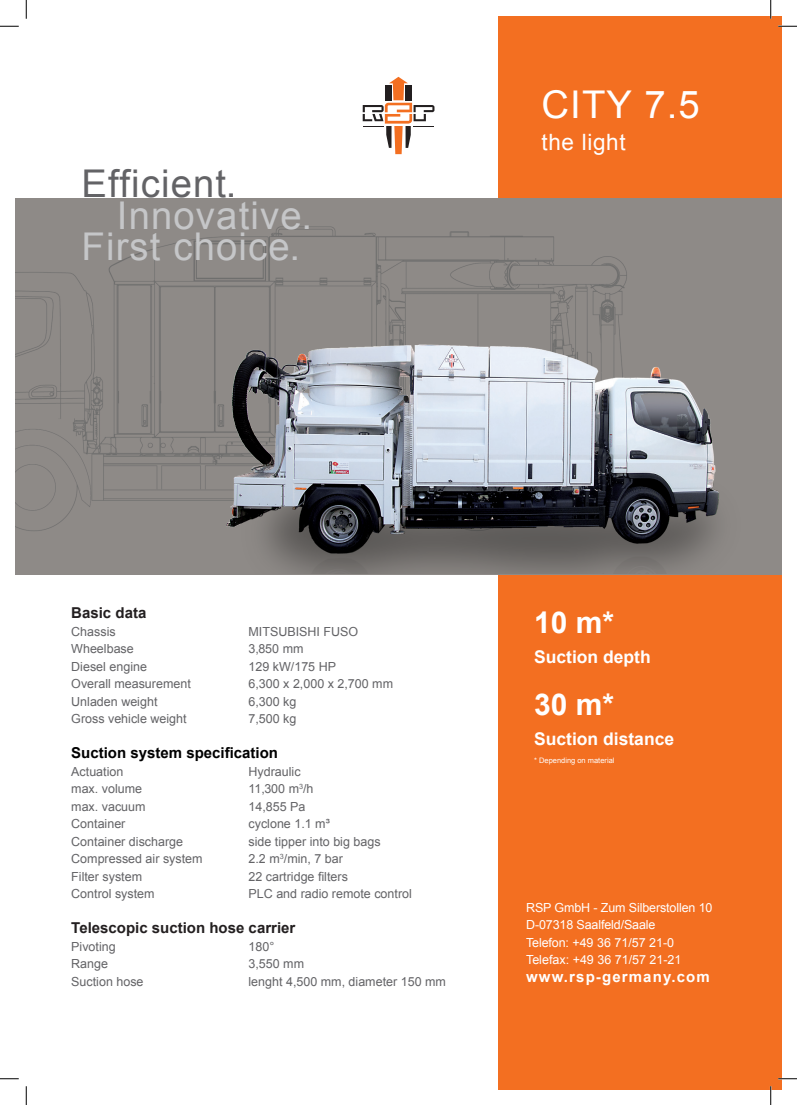
<style>
.page{position:relative;width:797px;height:1105px;background:#fff}
.page>*{position:absolute;margin:0;border:0;box-sizing:border-box;transform-origin:0 0}
.t1{font:38.25px/31.9px "Arial";letter-spacing:.03em;color:#c5c6c8}
.t2{font:38.25px "Arial";letter-spacing:.03em;color:#636366}
.t3{font:38.25px "Arial";color:#fff}
.t4{font:700 30px "Arial";color:#fff}
.t5{font:22.5px "Arial";letter-spacing:.03em;color:#fff}
.t6{font:700 17.5px "Arial";color:#fff}
.t7{font:700 15px "Arial";color:#231f20}
.t8{font:700 15px "Arial";color:#000}
.t9{font:700 15px "Arial";letter-spacing:.075em;color:#fff}
.t10{font:12.5px "Arial";color:#636366}
.t11{font:12.5px/17.5px "Arial";letter-spacing:-.01em;color:#fff}
.t12{font:7.5px "Arial";color:#fff}
</style>
<div class="page">
<div style="left:498px;top:16px;width:283px;height:183px;background:#f36f21"></div>
<div style="left:16px;top:199px;width:765px;height:376px;background:#8e8a87"></div>
<svg style="left:363px;top:77px;width:71px;height:77px"></svg>
<div style="left:498px;top:575px;width:283px;height:514px;background:#f36f21"></div>
<img style="left:115px;top:262px;width:666px;height:312px">
<svg style="left:0;top:25px;width:19px;height:2px"></svg>
<svg style="left:778px;top:25px;width:19px;height:2px"></svg>
<svg style="left:0;top:1078px;width:19px;height:1px"></svg>
<svg style="left:778px;top:1078px;width:19px;height:1px"></svg>
<svg style="left:25px;top:0;width:2px;height:19px"></svg>
<svg style="left:25px;top:1086px;width:2px;height:19px"></svg>
<svg style="left:770px;top:0;width:1px;height:19px"></svg>
<svg style="left:770px;top:1086px;width:1px;height:19px"></svg>
<h1 class="t2" style="left:82px;top:158px;width:156px">Efficient.</h1>
<h1 class="t1" style="left:82px;top:200px;width:232px;text-indent:35px">Innovative.<br>First choice.</h1>
<h1 class="t3" style="left:541px;top:79px;width:160px">CITY 7.5</h1>
<h3 class="t5" style="left:541px;top:127px;width:86px">the light</h3>
<p class="t7" style="left:71px;top:603px;width:77px">Basic data</p>
<p class="t10" style="left:71px;top:623px;width:46px">Chassis</p>
<p class="t10" style="left:248px;top:623px;width:111px">MITSUBISHI FUSO</p>
<p class="t10" style="left:71px;top:641px;width:64px">Wheelbase</p>
<p class="t10" style="left:248px;top:641px;width:56px">3,850 mm</p>
<p class="t10" style="left:71px;top:658px;width:77px">Diesel engine</p>
<p class="t10" style="left:248px;top:658px;width:89px">129 kW/175 HP</p>
<p class="t10" style="left:71px;top:676px;width:121px">Overall measurement</p>
<p class="t10" style="left:248px;top:676px;width:146px">6,300 x 2,000 x 2,700 mm</p>
<p class="t10" style="left:71px;top:693px;width:88px">Unladen weight</p>
<p class="t10" style="left:248px;top:693px;width:49px">6,300 kg</p>
<p class="t10" style="left:71px;top:711px;width:117px">Gross vehicle weight</p>
<p class="t10" style="left:248px;top:711px;width:49px">7,500 kg</p>
<p class="t8" style="left:71px;top:743px;width:208px">Suction system specification</p>
<p class="t10" style="left:71px;top:763px;width:54px">Actuation</p>
<p class="t10" style="left:248px;top:763px;width:54px">Hydraulic</p>
<p class="t10" style="left:71px;top:781px;width:72px">max. volume</p>
<p class="t10" style="left:248px;top:781px;width:67px">11,300 m<sup>3</sup>/h</p>
<p class="t10" style="left:71px;top:798px;width:76px">max. vacuum</p>
<p class="t10" style="left:248px;top:798px;width:58px">14,855 Pa</p>
<p class="t10" style="left:71px;top:816px;width:56px">Container</p>
<p class="t10" style="left:248px;top:816px;width:83px">cyclone 1.1 m³</p>
<p class="t10" style="left:71px;top:833px;width:113px">Container discharge</p>
<p class="t10" style="left:248px;top:833px;width:134px">side tipper into big bags</p>
<p class="t10" style="left:71px;top:851px;width:133px">Compressed air system</p>
<p class="t10" style="left:248px;top:851px;width:96px">2.2 m<sup>3</sup>/min, 7 bar</p>
<p class="t10" style="left:71px;top:868px;width:72px">Filter system</p>
<p class="t10" style="left:248px;top:868px;width:101px">22 cartridge filters</p>
<p class="t10" style="left:71px;top:886px;width:85px">Control system</p>
<p class="t10" style="left:248px;top:886px;width:165px">PLC and radio remote control</p>
<p class="t7" style="left:71px;top:918px;width:225px">Telescopic suction hose carrier</p>
<p class="t10" style="left:71px;top:938px;width:46px">Pivoting</p>
<p class="t10" style="left:248px;top:938px;width:27px">180°</p>
<p class="t10" style="left:71px;top:956px;width:38px">Range</p>
<p class="t10" style="left:248px;top:956px;width:57px">3,550 mm</p>
<p class="t10" style="left:71px;top:973px;width:74px">Suction hose</p>
<p class="t10" style="left:248px;top:973px;width:199px">lenght 4,500 mm, diameter 150 mm</p>
<h2 class="t4" style="left:534px;top:602px;width:82px">10 m*</h2>
<h3 class="t6" style="left:534px;top:645px;width:118px">Suction depth</h3>
<h2 class="t4" style="left:534px;top:685px;width:82px">30 m*</h2>
<h3 class="t6" style="left:534px;top:727px;width:142px">Suction distance</h3>
<p class="t12" style="left:534px;top:755px;width:82px">* Depending on material</p>
<p class="t11" style="left:526px;top:899px;width:188px">RSP GmbH - Zum Silberstollen 10<br>D-07318 Saalfeld/Saale<br>Telefon: +49 36 71/57 21-0<br>Telefax: +49 36 71/57 21-21</p>
<p class="t9" style="left:526px;top:966px;width:185px">www.rsp-germany.com</p>
</div>
